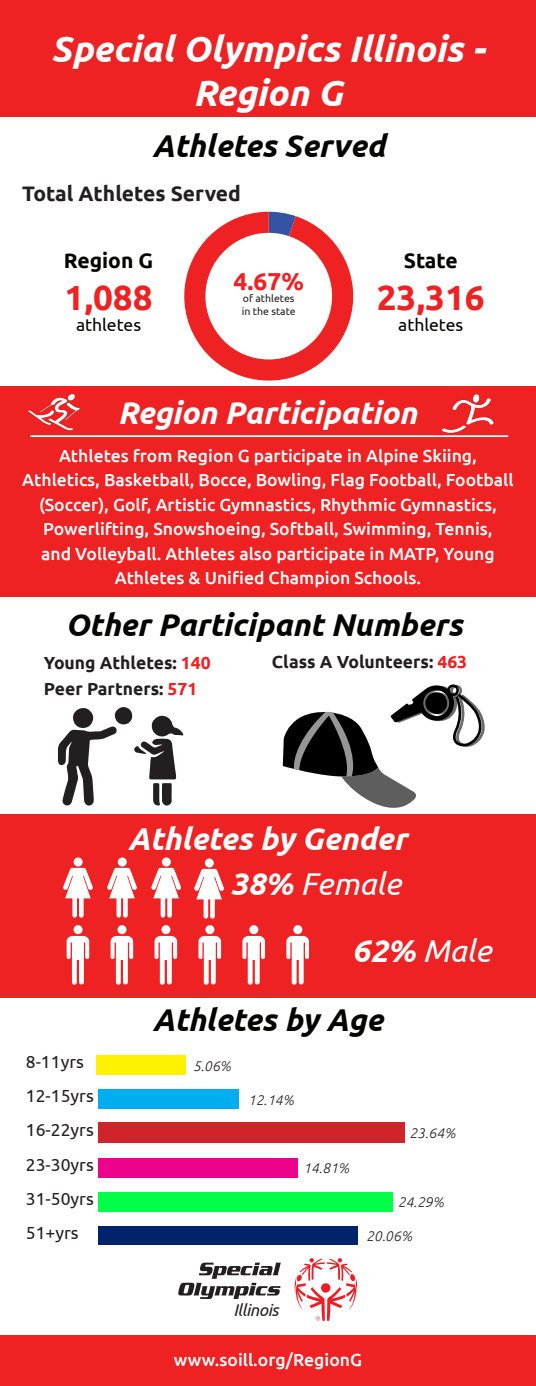
<style>
.page{position:relative;width:536px;height:1386px;background:#fff}
.page>*{position:absolute;margin:0;border:0;box-sizing:border-box;transform-origin:0 0}
.Header_Style{font:italic 700 36.75px/44.1px "Ubuntu";color:#fff;text-align:center}
.Region_Description{font:700 35px "Ubuntu";color:#ee2123}
.Sub-Header_Black{font:italic 700 31.5px "Ubuntu";color:#040503}
.Sub-Header_White{font:italic 700 31.5px "Ubuntu";color:#fff}
.Sub-Header_White-2{font:italic 31.5px "Ubuntu";color:#fff}
.Demographic_Headings{font:700 24.5px "Ubuntu";color:#ee2123}
.Demographic_Headings-2{font:700 21px "Ubuntu";color:#231f20}
.Region_Description-2{font:700 21px "Ubuntu";color:#040503}
.White_Text_Descripti{font:500 17.5px/24.5px "Ubuntu";color:#fff;text-align:center}
.Region_Description-3{font:700 17.5px "Ubuntu";color:#231f20}
.Region_Description-4{font:17.5px "Ubuntu";color:#231f20}
.Region_Description-5{font:17.5px "Ubuntu";color:#040503}
.t1{font:italic 16.97px "Ubuntu";letter-spacing:-.025em;color:#231f20}
.Percentages{font:italic 300 14px "Ubuntu";color:#231f20}
.Demographic_Headings-3{font:10.5px "Ubuntu";color:#231f20}
.s1{color:#ee2123}
.s2{font-weight:700}
</style>
<div class="page">
<svg style="left:174px;top:212px;width:189px;height:175px"></svg>
<div style="left:0;top:387px;width:536px;height:210px;background:#ee2123"></div>
<div style="left:0;top:0;width:536px;height:116px;background:#ee2123"></div>
<hr style="left:30px;top:435px;width:478px;height:2px;background:#fff">
<img style="left:28px;top:393px;width:52px;height:38px">
<img style="left:441px;top:394px;width:53px;height:40px">
<div style="left:0;top:814px;width:536px;height:184px;background:#ee2123"></div>
<div style="left:74px;top:857px;width:9px;height:10px;background:#fff;border-radius:50%"></div>
<svg style="left:63px;top:868px;width:30px;height:50px"></svg>
<div style="left:118px;top:857px;width:9px;height:10px;background:#fff;border-radius:50%"></div>
<svg style="left:107px;top:868px;width:30px;height:50px"></svg>
<div style="left:162px;top:857px;width:9px;height:10px;background:#fff;border-radius:50%"></div>
<svg style="left:151px;top:868px;width:30px;height:50px"></svg>
<div style="left:73px;top:925px;width:10px;height:9px;background:#fff;border-radius:50%"></div>
<svg style="left:67px;top:936px;width:22px;height:49px"></svg>
<div style="left:117px;top:925px;width:9px;height:9px;background:#fff;border-radius:50%"></div>
<svg style="left:110px;top:936px;width:23px;height:49px"></svg>
<div style="left:161px;top:925px;width:9px;height:9px;background:#fff;border-radius:50%"></div>
<svg style="left:154px;top:936px;width:23px;height:49px"></svg>
<div style="left:205px;top:925px;width:9px;height:9px;background:#fff;border-radius:50%"></div>
<svg style="left:198px;top:936px;width:23px;height:49px"></svg>
<div style="left:249px;top:925px;width:9px;height:9px;background:#fff;border-radius:50%"></div>
<svg style="left:242px;top:936px;width:23px;height:49px"></svg>
<div style="left:293px;top:925px;width:9px;height:9px;background:#fff;border-radius:50%"></div>
<svg style="left:286px;top:936px;width:23px;height:49px"></svg>
<div style="left:99px;top:1226px;width:259px;height:18px;background:#00236c"></div>
<div style="left:99px;top:1192px;width:293px;height:19px;background:#00ff47"></div>
<div style="left:99px;top:1158px;width:199px;height:19px;background:#ed028c"></div>
<div style="left:99px;top:1123px;width:306px;height:20px;background:#d1232a"></div>
<div style="left:99px;top:1090px;width:140px;height:19px;background:#00aeef"></div>
<div style="left:96px;top:1055px;width:90px;height:20px;background:#fff101"></div>
<div style="left:0;top:1336px;width:536px;height:50px;background:#ee2123"></div>
<div style="left:205px;top:858px;width:9px;height:10px;background:#fff;border-radius:50%"></div>
<svg style="left:194px;top:869px;width:30px;height:50px"></svg>
<svg style="left:58px;top:708px;width:59px;height:98px"></svg>
<div style="left:114px;top:707px;width:18px;height:18px;background:#231f20;border-radius:50%"></div>
<svg style="left:134px;top:716px;width:49px;height:90px"></svg>
<svg style="left:283px;top:684px;width:202px;height:124px"></svg>
<svg style="left:178px;top:1263px;width:103px;height:36px"></svg>
<svg style="left:294px;top:1258px;width:64px;height:63px"></svg>
<p class="Header_Style" style="left:51px;top:26px;width:435px">Special Olympics Illinois -<br>Region G</p>
<p class="Sub-Header_Black" style="left:152px;top:127px;width:234px">Athletes Served</p>
<p class="Demographic_Headings-2" style="left:22px;top:181px;width:220px">Total Athletes Served</p>
<p class="Region_Description-2" style="left:64px;top:248px;width:91px">Region G</p>
<p class="Region_Description" style="left:64px;top:276px;width:90px">1,088</p>
<p class="Region_Description-5" style="left:76px;top:314px;width:67px">athletes</p>
<p class="Demographic_Headings" style="left:233px;top:266px;width:72px">4.67%</p>
<p class="Demographic_Headings-3" style="left:243px;top:292px;width:53px">of athletes</p>
<p class="Demographic_Headings-3" style="left:241px;top:305px;width:55px">in the state</p>
<p class="Region_Description-2" style="left:403px;top:248px;width:55px">State</p>
<p class="Region_Description" style="left:376px;top:276px;width:110px">23,316</p>
<p class="Region_Description-5" style="left:398px;top:314px;width:67px">athletes</p>
<p class="Sub-Header_White" style="left:118px;top:394px;width:300px">Region Participation</p>
<p class="White_Text_Descripti" style="left:22px;top:443px;width:492px">Athletes from Region G participate in Alpine Skiing, Athletics, Basketball, Bocce, Bowling, Flag Football, Football (Soccer), Golf, Artistic Gymnastics, Rhythmic Gymnastics, Powerlifting, Snowshoeing, Softball, Swimming, Tennis,<br>and Volleyball. Athletes also participate in MATP, Young Athletes &amp; Unified Champion Schools.</p>
<p class="Sub-Header_Black" style="left:65px;top:605px;width:398px">Other Participant Numbers</p>
<p class="Region_Description-3" style="left:44px;top:652px;width:168px">Young Athletes: <span class="s1">140</span></p>
<p class="Region_Description-3" style="left:44px;top:678px;width:155px">Peer Partners: <span class="s1">571</span></p>
<p class="Region_Description-3" style="left:272px;top:652px;width:197px">Class A Volunteers: <span class="s1">463</span></p>
<p class="Sub-Header_White" style="left:128px;top:820px;width:280px">Athletes by Gender</p>
<p class="Sub-Header_White-2" style="left:230px;top:864px;width:173px"><span class="s2">38%</span> Female</p>
<p class="Sub-Header_White-2" style="left:352px;top:932px;width:141px"><span class="s2">62%</span> Male</p>
<p class="Region_Description-4" style="left:26px;top:1051px;width:60px">8-11yrs</p>
<p class="Region_Description-4" style="left:26px;top:1086px;width:69px">12-15yrs</p>
<p class="Region_Description-4" style="left:26px;top:1120px;width:69px">16-22yrs</p>
<p class="Region_Description-4" style="left:26px;top:1154px;width:69px">23-30yrs</p>
<p class="Region_Description-4" style="left:26px;top:1188px;width:69px">31-50yrs</p>
<p class="Region_Description-4" style="left:26px;top:1222px;width:54px">51+yrs</p>
<p class="Sub-Header_Black" style="left:152px;top:1001px;width:232px">Athletes by Age</p>
<p class="Percentages" style="left:193px;top:1057px;width:39px">5.06%</p>
<p class="Percentages" style="left:248px;top:1092px;width:47px">12.14%</p>
<p class="Percentages" style="left:303px;top:1160px;width:47px">14.81%</p>
<p class="Percentages" style="left:409px;top:1125px;width:47px">23.64%</p>
<p class="Percentages" style="left:397px;top:1194px;width:47px">24.29%</p>
<p class="Percentages" style="left:366px;top:1227px;width:47px">20.06%</p>
<p class="t1" style="left:233px;top:1299px;width:47px">Illinois</p>
<p class="White_Text_Descripti" style="left:174px;top:1347px;width:189px">www.soill.org/RegionG</p>
</div>
